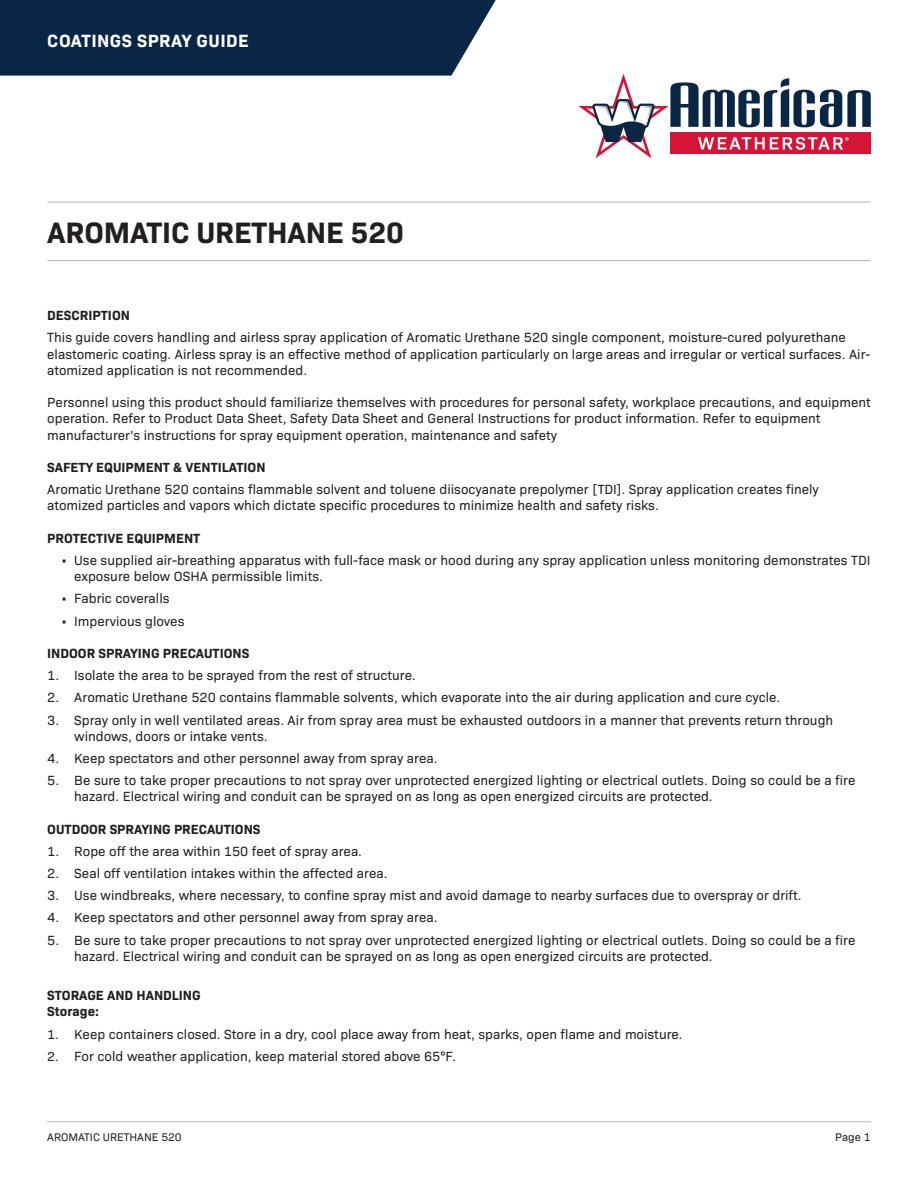
<style>
.page{position:relative;width:918px;height:1188px;background:#fff}
.page>*{position:absolute;margin:0;border:0;box-sizing:border-box;transform-origin:0 0}
.t1{font:700 30px "Bio Sans";letter-spacing:-.005em;color:#231f20}
.t2{font:700 18px "Bio Sans";letter-spacing:.025em;color:#fff}
.t3{font:13.5px/16.2px "Bio Sans";color:#231f20}
.t4{font:700 13.5px/16.2px "Bio Sans";color:#231f20}
.t5{font:11.25px "Bio Sans";color:#231f20}
.s1{font-size:13.2px}
</style>
<div class="page">
<hr style="left:47px;top:1121px;width:824px;height:1px;background:#b2b3b7">
<hr style="left:47px;top:202px;width:824px;height:1px;background:#b2b3b7">
<hr style="left:47px;top:260px;width:824px;height:1px;background:#b2b3b7">
<div style="left:0;top:0;width:496px;height:76px;background:#0a2645"></div>
<svg style="left:579px;top:74px;width:292px;height:84px"></svg>
<h2 class="t2" style="left:47px;top:27px;width:203px">COATINGS SPRAY GUIDE</h2>
<h1 class="t1" style="left:47px;top:210px;width:358px">AROMATIC URETHANE 520</h1>
<p class="t4" style="left:47px;top:306px;width:84px">DESCRIPTION</p>
<p class="t3" style="left:47px;top:329px;width:825px">This guide covers handling and airless spray application of Aromatic Urethane 520 single component, moisture-cured polyurethane elastomeric coating. Airless spray is an effective method of application particularly on large areas and irregular or vertical surfaces. Air&shy;atomized application is not recommended.</p>
<p class="t3" style="left:47px;top:393px;width:825px">Personnel using this product should familiarize themselves with procedures for personal safety, workplace precautions, and equipment operation. Refer to Product Data Sheet, Safety Data Sheet and General Instructions for product information. Refer to equipment manufacturer's instructions for spray equipment operation, maintenance and safety</p>
<p class="t4" style="left:47px;top:458px;width:220px">SAFETY EQUIPMENT &amp; VENTILATION</p>
<p class="t3" style="left:47px;top:480px;width:773px">Aromatic Urethane 520 contains flammable solvent and toluene diisocyanate prepolymer [TDI]. Spray application creates finely atomized particles and vapors which dictate specific procedures to minimize health and safety risks.</p>
<p class="t4" style="left:47px;top:529px;width:155px">PROTECTIVE EQUIPMENT</p>
<p class="t3" style="left:74px;top:551px;width:798px;text-indent:-14px">• Use supplied air-breathing apparatus with full-face mask or hood during any spray application unless monitoring demonstrates TDI exposure below OSHA permissible limits.</p>
<p class="t3" style="left:61px;top:589px;width:110px">• Fabric coveralls</p>
<p class="t3" style="left:61px;top:612px;width:125px">• Impervious gloves</p>
<p class="t4" style="left:47px;top:644px;width:204px">INDOOR SPRAYING PRECAUTIONS</p>
<p class="t3" style="left:47px;top:666px;width:370px">1. Isolate the area to be sprayed from the rest of structure.</p>
<p class="t3" style="left:47px;top:688px;width:734px">2. Aromatic Urethane 520 contains flammable solvents, which evaporate into the air during application and cure cycle.</p>
<p class="t3" style="left:74px;top:711px;width:761px;text-indent:-27px">3. Spray only in well ventilated areas. Air from spray area must be exhausted outdoors in a manner that prevents return through windows, doors or intake vents.</p>
<p class="t3" style="left:47px;top:749px;width:392px">4. Keep spectators and other personnel away from spray area.</p>
<p class="t3" style="left:74px;top:771px;width:783px;text-indent:-27px">5. Be sure to take proper precautions to not spray over unprotected energized lighting or electrical outlets. Doing so could be a fire hazard. Electrical wiring and conduit can be sprayed on as long as open energized circuits are protected.</p>
<p class="t4" style="left:47px;top:820px;width:215px">OUTDOOR SPRAYING PRECAUTIONS</p>
<p class="t3" style="left:47px;top:842px;width:316px">1. Rope off the area within 150 feet of spray area.</p>
<p class="t3" style="left:47px;top:864px;width:342px">2. Seal off ventilation intakes within the affected area.</p>
<p class="t3" style="left:47px;top:886px;width:756px">3. Use windbreaks, where necessary, to confine spray mist and avoid damage to nearby surfaces due to overspray or drift.</p>
<p class="t3" style="left:47px;top:909px;width:392px">4. Keep spectators and other personnel away from spray area.</p>
<p class="t3" style="left:74px;top:931px;width:783px;text-indent:-27px">5. Be sure to take proper precautions to not spray over unprotected energized lighting or electrical outlets. Doing so could be a fire hazard. Electrical wiring and conduit can be sprayed on as long as open energized circuits are protected.</p>
<p class="t4" style="left:47px;top:986px;width:155px">STORAGE AND HANDLING<br>Storage:</p>
<p class="t3" style="left:47px;top:1025px;width:637px"><span class="s1">1.</span> Keep containers closed. Store in a dry, cool place away from heat, sparks, open flame and moisture.</p>
<p class="t3" style="left:47px;top:1047px;width:410px"><span class="s1">2.</span> For cold weather application, keep material stored above 65°F.</p>
<p class="t5" style="left:47px;top:1129px;width:136px">AROMATIC URETHANE 520</p>
<p class="t5" style="left:835px;top:1129px;width:37px">Page 1</p>
</div>
